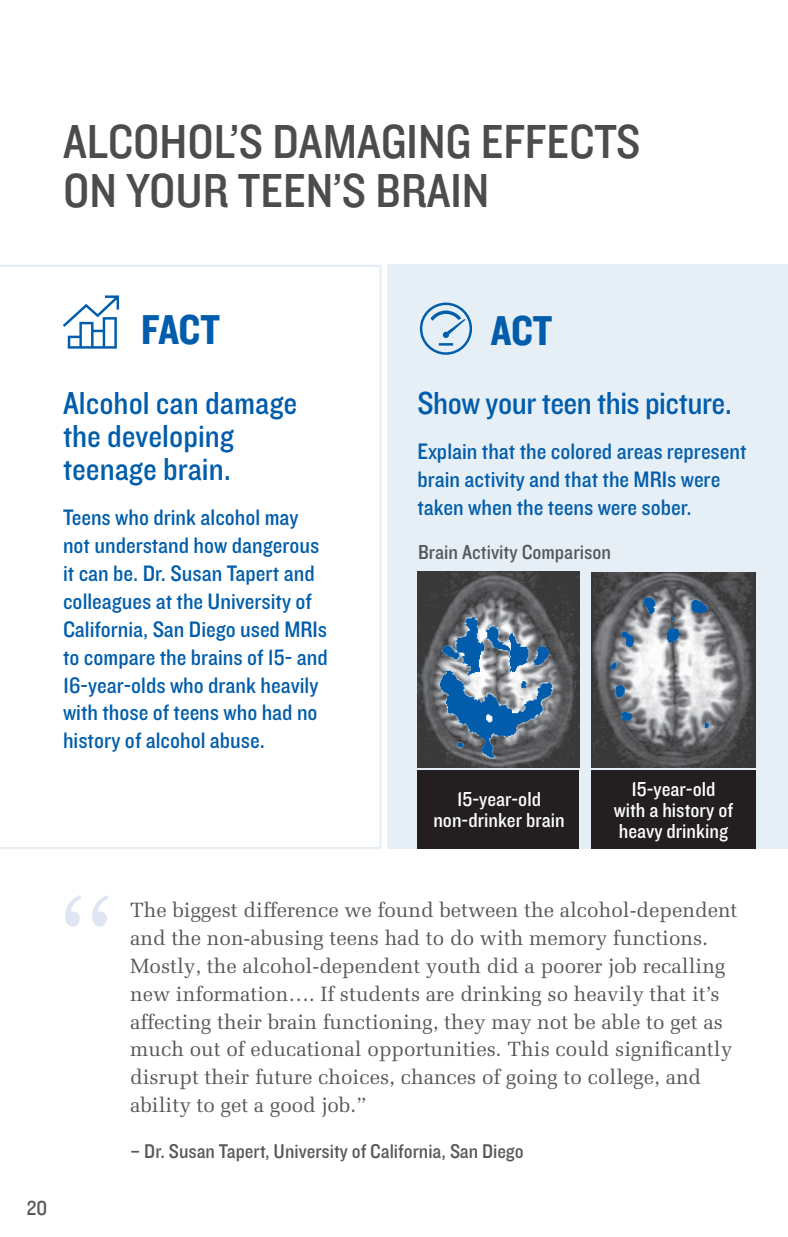
<style>
.page{position:relative;width:788px;height:1237px;background:#fff}
.page>*{position:absolute;margin:0;border:0;box-sizing:border-box;transform-origin:0 0}
.t1{font:123.73px "Melior LT Pro";color:#e0e5f3}
.t2{font:49.52px/49.5px "Knockout 30 Junior Welterwt";color:#4b4c4d}
.t3{font:43.4px "Knockout 50 Welterweight";letter-spacing:-.01em;color:#015dab}
.t4{font:33.07px/33.1px "Knockout 30 Junior Welterwt";color:#015dab}
.t5{font:23.28px/27.8px "Knockout 30 Junior Welterwt";color:#015dab}
.t6{font:21px/21px "Knockout 30 Junior Welterwt";color:#fff;text-align:center}
.t7{font:21px "Knockout 30 Junior Welterwt";color:#57585a}
.t8{font:20.65px/27.8px "Melior LT Pro";color:#57585a}
.t9{font:20.65px "Knockout 30 Junior Welterwt";color:#57585a}
</style>
<div class="page">
<svg style="left:0;top:265px;width:382px;height:584px"></svg>
<svg style="left:63px;top:295px;width:56px;height:53px"></svg>
<div style="left:387px;top:265px;width:401px;height:584px;background:#e6eff6"></div>
<svg style="left:420px;top:302px;width:52px;height:53px"></svg>
<img style="left:591px;top:572px;width:164px;height:195px">
<div style="left:591px;top:770px;width:164px;height:79px;background:#231f20"></div>
<img style="left:417px;top:571px;width:162px;height:197px">
<img style="left:417px;top:571px;width:160px;height:191px">
<div style="left:417px;top:770px;width:162px;height:79px;background:#231f20"></div>
<h2 class="t2" style="left:63px;top:114px;width:579px">ALCOHOL’S DAMAGING EFFECTS<br>ON YOUR TEEN’S BRAIN</h2>
<h3 class="t3" style="left:141px;top:301px;width:80px">FACT</h3>
<h3 class="t4" style="left:63px;top:385px;width:236px">Alcohol can damage the developing teenage brain.</h3>
<p class="t5" style="left:63px;top:502px;width:266px">Teens who drink alcohol may not understand how dangerous it can be. Dr. Susan Tapert and colleagues at the University of<br>California, San Diego used MRIs to compare the brains of 15- and<br>16-year-olds who drank heavily with those of teens who had no history of alcohol abuse.</p>
<h3 class="t3" style="left:490px;top:302px;width:63px">ACT</h3>
<h3 class="t4" style="left:417px;top:385px;width:316px">Show your teen this picture.</h3>
<p class="t5" style="left:417px;top:437px;width:330px">Explain that the colored areas represent brain activity and that the MRIs were taken when the teens were sober.</p>
<p class="t7" style="left:418px;top:537px;width:194px">Brain Activity Comparison</p>
<p class="t6" style="left:433px;top:787px;width:133px">15-year-old non-drinker brain</p>
<p class="t6" style="left:613px;top:778px;width:121px">15-year-old with a history of heavy drinking</p>
<h1 class="t1" style="left:57px;top:865px;width:63px">“</h1>
<p class="t7" style="left:27px;top:1194px;width:22px">20</p>
<p class="t8" style="left:130px;top:896px;width:609px">The biggest difference we found between the alcohol-dependent and the non-abusing teens had to do with memory functions.<br>Mostly, the alcohol-dependent youth did a poorer job recalling new information…. If students are drinking so heavily that it’s affecting their brain functioning, they may not be able to get as much out of educational opportunities. This could significantly disrupt their future choices, chances of going to college, and ability to get a good job.”</p>
<p class="t9" style="left:130px;top:1137px;width:395px">– Dr. Susan Tapert, University of California, San Diego</p>
</div>
